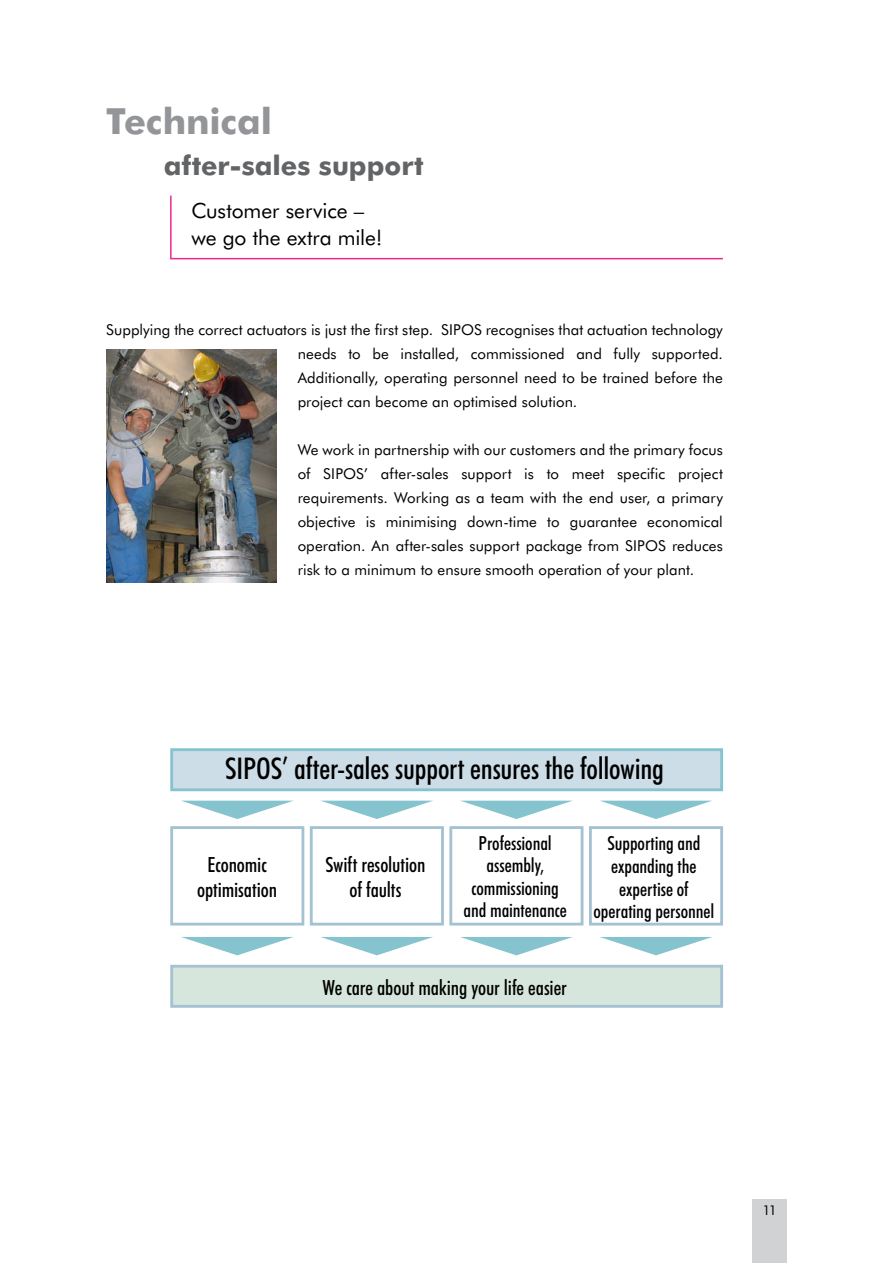
<style>
.page{position:relative;width:893px;height:1263px;background:#fff}
.page>*{position:absolute;margin:0;border:0;box-sizing:border-box;transform-origin:0 0}
.t1{font:700 36px "Futura BT";letter-spacing:-.005em;color:#939598}
.t2{font:500 condensed 30px "Futura BT";letter-spacing:-.005em;color:#000}
.t3{font:700 27px "Futura BT";color:#636466}
.t4{font:500 condensed 21px/25.2px "Futura BT";letter-spacing:-.005em;color:#000;text-align:center}
.t5{font:21px/27px "Futura BT";letter-spacing:-.005em;color:#000}
.t6{font:500 condensed 19.5px/22.5px "Futura BT";letter-spacing:-.005em;color:#000;text-align:center}
.t7{font:15px/24px "Futura BT";letter-spacing:.005em;color:#000;text-align:justify}
.t8{font:13.5px "Futura BT";color:#000}
</style>
<div class="page">
<div style="left:753px;top:1199px;width:34px;height:64px;background:#d0d2d4"></div>
<img style="left:106px;top:349px;width:170px;height:234px">
<svg style="left:170px;top:195px;width:553px;height:65px"></svg>
<div style="left:172px;top:750px;width:550px;height:40px;background:#ccdde7"></div>
<div style="left:170px;top:748px;width:553px;height:43px;border:3px solid #85c3cf"></div>
<div style="left:172px;top:966px;width:550px;height:40px;background:#d7e6dc"></div>
<div style="left:170px;top:965px;width:553px;height:43px;border:3px solid #a5c2d2"></div>
<svg style="left:182px;top:801px;width:110px;height:18px"></svg>
<svg style="left:322px;top:801px;width:110px;height:18px"></svg>
<svg style="left:461px;top:801px;width:111px;height:18px"></svg>
<svg style="left:601px;top:801px;width:110px;height:18px"></svg>
<svg style="left:181px;top:937px;width:112px;height:18px"></svg>
<svg style="left:321px;top:937px;width:112px;height:18px"></svg>
<svg style="left:460px;top:937px;width:113px;height:18px"></svg>
<svg style="left:600px;top:937px;width:112px;height:18px"></svg>
<div style="left:170px;top:826px;width:134px;height:99px;border:3px solid #a5c2d2"></div>
<div style="left:310px;top:826px;width:134px;height:99px;border:3px solid #a5c2d2"></div>
<div style="left:449px;top:826px;width:134px;height:99px;border:3px solid #a5c2d2"></div>
<div style="left:589px;top:826px;width:134px;height:99px;border:3px solid #a5c2d2"></div>
<h1 class="t1" style="left:106px;top:100px;width:167px">Technical</h1>
<h3 class="t3" style="left:164px;top:149px;width:261px">after-sales support</h3>
<h3 class="t5" style="left:191px;top:197px;width:193px">Customer service – we go the extra mile!</h3>
<p class="t7" style="left:298px;top:317px;width:427px;text-indent:-191px">Supplying the correct actuators is just the first step. SIPOS recognises that actuation technology needs to be installed, commissioned and fully supported.<br>Additionally, operating personnel need to be trained before the project can become an optimised solution.</p>
<p class="t7" style="left:298px;top:437px;width:427px">We work in partnership with our customers and the primary focus of SIPOS’ after-sales support is to meet specific project requirements. Working as a team with the end user, a primary objective is minimising down-time to guarantee economical operation. An after-sales support package from SIPOS reduces risk to a minimum to ensure smooth operation of your plant.</p>
<h2 class="t2" style="left:225px;top:750px;width:440px">SIPOS’ after-sales support ensures the following</h2>
<h3 class="t4" style="left:197px;top:852px;width:81px">Economic optimisation</h3>
<h3 class="t4" style="left:326px;top:852px;width:101px">Swift resolution of faults</h3>
<h3 class="t6" style="left:463px;top:831px;width:105px">Professional assembly, commissioning and maintenance</h3>
<h3 class="t6" style="left:593px;top:832px;width:122px">Supporting and expanding the expertise of operating personnel</h3>
<h3 class="t4" style="left:323px;top:974px;width:246px">We care about making your life easier</h3>
<p class="t8" style="left:762px;top:1202px;width:16px">11</p>
</div>
